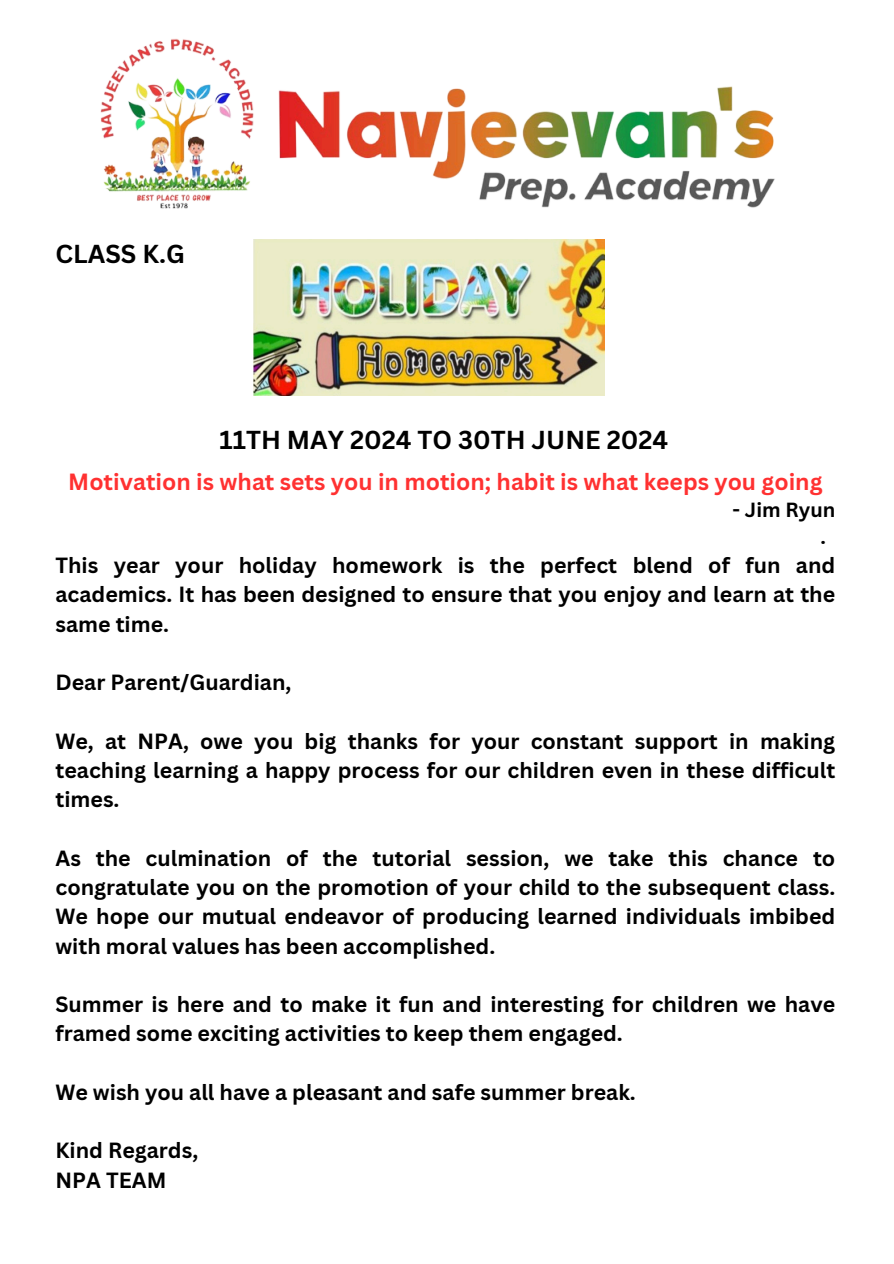
<style>
.page{position:relative;width:894px;height:1264px;background:#fff}
.page>*{position:absolute;margin:0;border:0;box-sizing:border-box;transform-origin:0 0}
.t1{font:700 25.35px "Canva Sans";color:#000}
.t2{font:700 22.8px "Canva Sans";color:#ff3131}
.t3{font:700 21.45px/29.2px "Canva Sans";color:#000;text-align:justify}
.t4{font:700 19.95px "Canva Sans";color:#000}
</style>
<div class="page">
<img style="left:100px;top:38px;width:675px;height:171px">
<img style="left:253px;top:239px;width:351px;height:157px">
<p class="t1" style="left:55px;top:236px;width:131px">CLASS K.G</p>
<p class="t1" style="left:219px;top:422px;width:450px">11TH MAY 2024 TO 30TH JUNE 2024</p>
<p class="t2" style="left:68px;top:465px;width:755px">Motivation is what sets you in motion; habit is what keeps you going</p>
<h1 class="t4" style="left:732px;top:495px;width:104px">- Jim Ryun</h1>
<p class="t4" style="left:820px;top:522px;width:7px">.</p>
<p class="t3" style="left:55px;top:550px;width:781px">This year your holiday homework is the perfect blend of fun and academics. It has been designed to ensure that you enjoy and learn at the same time.</p>
<p class="t3" style="left:55px;top:667px;width:237px">Dear Parent/Guardian,</p>
<p class="t3" style="left:55px;top:725px;width:781px">We, at NPA, owe you big thanks for your constant support in making teaching learning a happy process for our children even in these difficult times.</p>
<p class="t3" style="left:55px;top:842px;width:781px">As the culmination of the tutorial session, we take this chance to congratulate you on the promotion of your child to the subsequent class.<br>We hope our mutual endeavor of producing learned individuals imbibed with moral values has been accomplished.</p>
<p class="t3" style="left:55px;top:989px;width:781px">Summer is here and to make it fun and interesting for children we have framed some exciting activities to keep them engaged.</p>
<p class="t3" style="left:55px;top:1076px;width:581px">We wish you all have a pleasant and safe summer break.</p>
<p class="t3" style="left:55px;top:1135px;width:144px">Kind Regards,</p>
<p class="t3" style="left:55px;top:1164px;width:112px">NPA TEAM</p>
</div>
